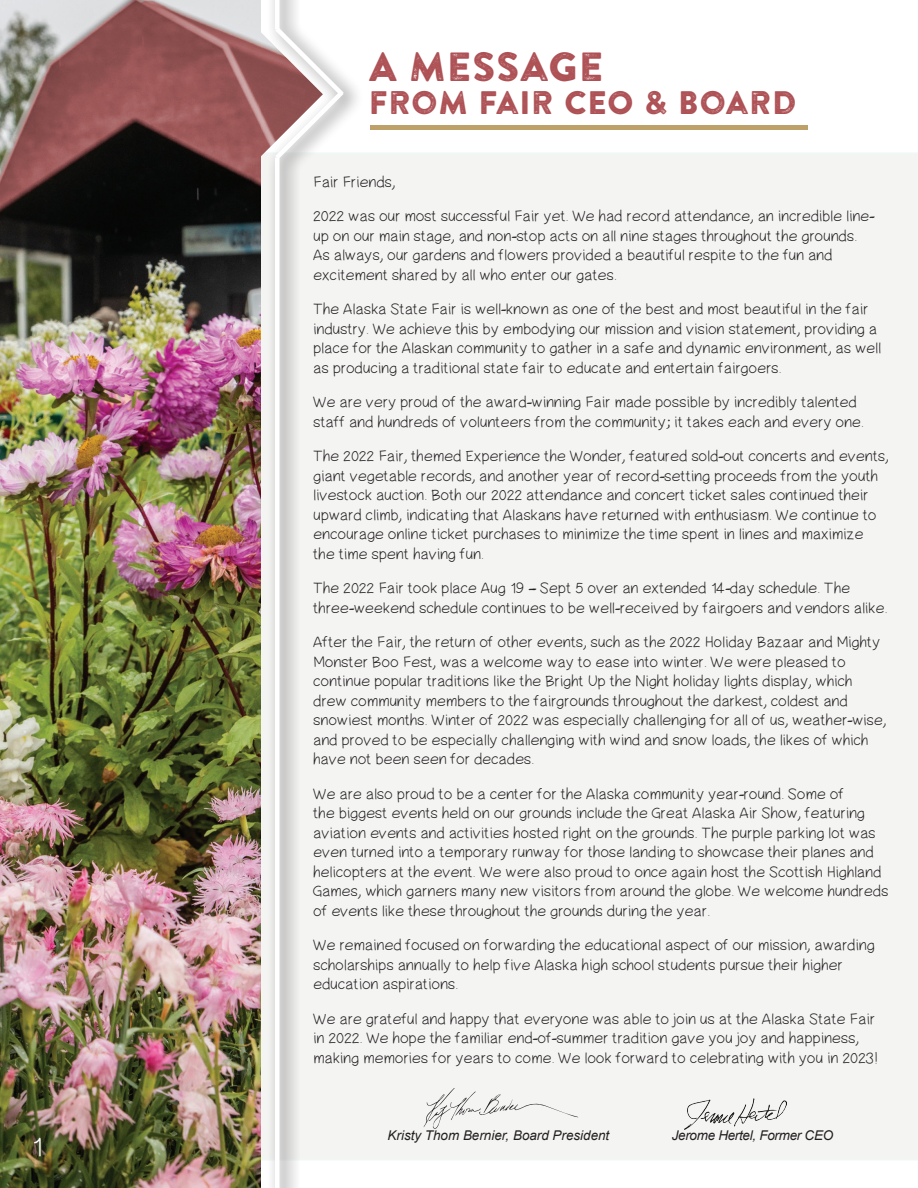
<style>
.page{position:relative;width:918px;height:1188px;background:#fff}
.page>*{position:absolute;margin:0;border:0;box-sizing:border-box;transform-origin:0 0}
.t1{font:40.65px "Brandon Printed One";color:#ae5155}
.t2{font:32.55px "Brandon Printed One";color:#ae5155}
.t3{font:27px "PW Simple Handwriting";color:#fff}
.t4{font:15px/19.5px "PW Simple Handwriting";letter-spacing:-.02em;color:#231f20;scale:.96 1}
.t5{font:italic 13.5px "Arial";color:#231f20}
.t6{font:italic 13.5px "Arial";letter-spacing:-.02em;color:#231f20}
.s1{font-family:"ARBLANCA"}
.s2{font-family:"Segoe Print"}
</style>
<div class="page">
<div style="left:260px;top:153px;width:658px;height:1008px;background:#f4f4f3"></div>
<img style="left:260px;top:0;width:6px;height:197px">
<img style="left:0;top:0;width:260px;height:1188px">
<svg style="left:423px;top:1088px;width:155px;height:41px"></svg>
<img style="left:684px;top:1098px;width:102px;height:32px">
<div style="left:266px;top:0;width:98px;height:1188px;background:#231f20;opacity:.75"></div>
<hr style="left:275px;top:0;width:4px;height:29px;background:#fff">
<hr style="left:275px;top:158px;width:4px;height:1030px;background:#fff">
<svg style="left:270px;top:23px;width:78px;height:141px"></svg>
<div style="left:27px;top:1132px;width:21px;height:32px;background:#231f20;opacity:.9"></div>
<hr style="left:370px;top:126px;width:438px;height:4px;background:#bda168">
<h3 class="t3" style="left:32px;top:1135px;width:13px">1</h3>
<h1 class="t1" style="left:369px;top:41px;width:237px">A MESSAGE</h1>
<h2 class="t2" style="left:369px;top:82px;width:430px">FROM FAIR CEO &amp; BOARD</h2>
<p class="t4" style="left:314px;top:173px;width:87px">Fair Friends,</p>
<p class="t4" style="left:314px;top:207px;width:586px">2022 was our most successful Fair yet. We had record attendance, an incredible line&shy;up on our main stage, and non<span class="s1">-</span>stop acts on all nine stages throughout the grounds.<br>As always, our gardens and flowers provided a beautiful respite to the fun and excitement shared by all who enter our gates.</p>
<p class="t4" style="left:314px;top:300px;width:593px">The Alaska State Fair is well<span class="s1">-</span>known as one of the best and most beautiful in the fair industry. We achieve this by embodying our mission and vision statement, providing a place for the Alaskan community to gather in a safe and dynamic environment, as well as producing a traditional state fair to educate and entertain fairgoers.</p>
<p class="t4" style="left:314px;top:393px;width:575px">We are very proud of the award<span class="s1">-</span>winning Fair made possible by incredibly talented staff and hundreds of volunteers from the community<span class="s2">;</span> it takes each and every one.</p>
<p class="t4" style="left:314px;top:447px;width:601px">The 2022 Fair, themed Experience the Wonder, featured sold<span class="s1">-</span>out concerts and events, giant vegetable records, and another year of record<span class="s1">-</span>setting proceeds from the youth livestock auction. Both our 2022 attendance and concert ticket sales continued their upward climb, indicating that Alaskans have returned with enthusiasm. We continue to encourage online ticket purchases to minimize the time spent in lines and maximize the time spent having fun.</p>
<p class="t4" style="left:314px;top:579px;width:600px">The 2022 Fair took place Aug 19 <span class="s1">–</span> Sept 5 over an extended 14<span class="s1">-</span>day schedule. The three<span class="s1">-</span>weekend schedule continues to be well<span class="s1">-</span>received by fairgoers and vendors alike.</p>
<p class="t4" style="left:314px;top:633px;width:599px">After the Fair, the return of other events, such as the 2022 Holiday Bazaar and Mighty Monster Boo Fest, was a welcome way to ease into winter. We were pleased to continue popular traditions like the Bright Up the Night holiday lights display, which drew community members to the fairgrounds throughout the darkest, coldest and snowiest months. Winter of 2022 was especially challenging for all of us, weather<span class="s1">-</span>wise, and proved to be especially challenging with wind and snow loads, the likes of which have not been seen for decades.</p>
<p class="t4" style="left:314px;top:785px;width:601px">We are also proud to be a center for the Alaska community year<span class="s1">-</span>round. Some of<br>the biggest events held on our grounds include the Great Alaska Air Show, featuring aviation events and activities hosted right on the grounds. The purple parking lot was even turned into a temporary runway for those landing to showcase their planes and helicopters at the event. We were also proud to once again host the Scottish Highland Games, which garners many new visitors from around the globe. We welcome hundreds of events like these throughout the grounds during the year.</p>
<p class="t4" style="left:314px;top:936px;width:587px">We remained focused on forwarding the educational aspect of our mission, awarding scholarships annually to help five Alaska high school students pursue their higher education aspirations.</p>
<p class="t4" style="left:314px;top:1010px;width:590px">We are grateful and happy that everyone was able to join us at the Alaska State Fair in 2022. We hope the familiar end<span class="s1">-</span>of<span class="s1">-</span>summer tradition gave you joy and happiness, making memories for years to come. We look forward to celebrating with you in 2023!</p>
<p class="t5" style="left:388px;top:1127px;width:223px">Kristy Thom Bernier, Board President</p>
<p class="t6" style="left:672px;top:1126px;width:163px">Jerome Hertel, Former CEO</p>
</div>
